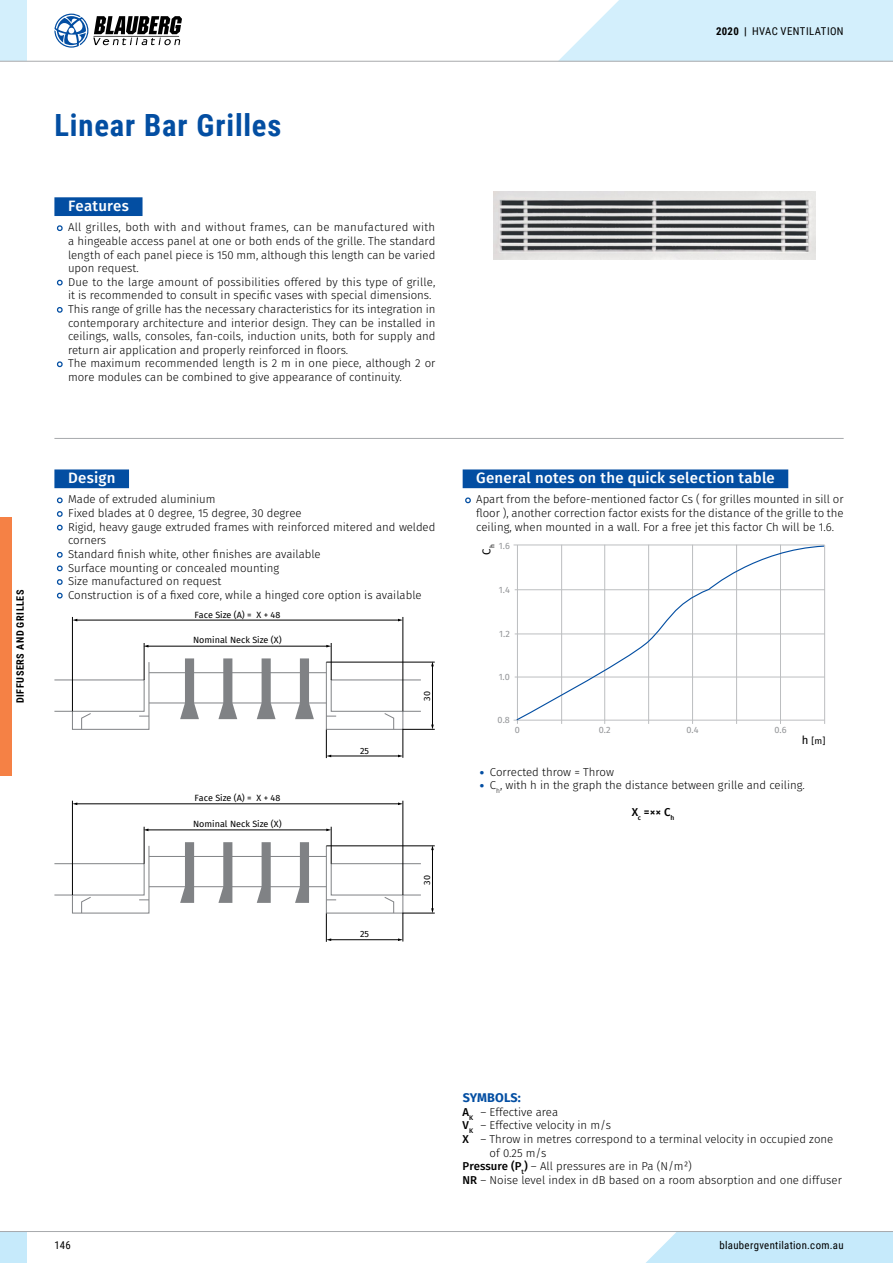
<style>
.page{position:relative;width:893px;height:1263px;background:#fff}
.page>*{position:absolute;margin:0;border:0;box-sizing:border-box;transform-origin:0 0}
.t1{font:700 30.6px "Roboto Condensed";letter-spacing:.025em;color:#034ea2}
.t2{font:500 15px "Fira Sans";letter-spacing:.015em;color:#fff}
.t3{font:700 12.6px "Fira Sans";letter-spacing:.01em;color:#034ea2}
.t4{font:300 11.4px/13.6px "Fira Sans";color:#000}
.t5{font:500 11.4px "Fira Sans";color:#000}
.t6{font:11.4px "Fira Sans";color:#000}
.t7{font:10.8px "Roboto Condensed";letter-spacing:.035em;color:#000}
.t8{font:700 10.2px "Roboto Condensed";letter-spacing:.055em;color:#000}
.t9{font:9.15px "Fira Sans";color:#939598}
.t10{font:9.15px "Fira Sans";color:#000}
.t11{font:9px "Fira Sans";color:#000}
.s1{font-weight:700}
.s2{font-size:11.4px}
.s3{font-weight:700;font-size:12.6px;color:#034ea2}
.s4{font-weight:500}
</style>
<div class="page">
<div style="left:0;top:517px;width:12px;height:259px;background:#f58145"></div>
<hr style="left:54px;top:438px;width:790px;height:1px;background:#a7a9ac">
<img style="left:493px;top:191px;width:323px;height:68px">
<div style="left:54px;top:679px;width:90px;height:33px;border:1px solid #808285"></div>
<div style="left:331px;top:679px;width:90px;height:33px;border:1px solid #808285"></div>
<svg style="left:72px;top:661px;width:78px;height:69px"></svg>
<hr style="left:149px;top:672px;width:177px;height:1px;background:#808285">
<hr style="left:149px;top:703px;width:177px;height:1px;background:#808285">
<svg style="left:180px;top:658px;width:19px;height:61px"></svg>
<svg style="left:218px;top:658px;width:19px;height:61px"></svg>
<svg style="left:257px;top:658px;width:19px;height:61px"></svg>
<svg style="left:295px;top:658px;width:19px;height:61px"></svg>
<svg style="left:72px;top:845px;width:78px;height:69px"></svg>
<hr style="left:149px;top:856px;width:177px;height:1px;background:#808285">
<hr style="left:149px;top:886px;width:177px;height:1px;background:#808285">
<svg style="left:295px;top:842px;width:14px;height:61px"></svg>
<svg style="left:218px;top:842px;width:14px;height:61px"></svg>
<svg style="left:180px;top:842px;width:14px;height:61px"></svg>
<svg style="left:257px;top:842px;width:14px;height:61px"></svg>
<hr style="left:326px;top:662px;width:109px;height:1px;background:#000">
<hr style="left:403px;top:729px;width:32px;height:1px;background:#000">
<hr style="left:432px;top:665px;width:1px;height:60px;background:#000">
<svg style="left:431px;top:661px;width:3px;height:5px"></svg>
<hr style="left:148px;top:646px;width:179px;height:1px;background:#000">
<hr style="left:76px;top:620px;width:323px;height:1px;background:#000">
<hr style="left:403px;top:617px;width:1px;height:94px;background:#000">
<svg style="left:326px;top:661px;width:78px;height:97px"></svg>
<hr style="left:72px;top:617px;width:1px;height:94px;background:#000">
<hr style="left:331px;top:643px;width:1px;height:37px;background:#000">
<hr style="left:144px;top:643px;width:1px;height:37px;background:#000">
<hr style="left:326px;top:845px;width:109px;height:1px;background:#000">
<hr style="left:403px;top:913px;width:32px;height:1px;background:#000">
<hr style="left:432px;top:849px;width:1px;height:60px;background:#000">
<svg style="left:431px;top:845px;width:3px;height:5px"></svg>
<svg style="left:431px;top:908px;width:3px;height:5px"></svg>
<hr style="left:148px;top:830px;width:179px;height:1px;background:#000">
<svg style="left:326px;top:828px;width:5px;height:3px"></svg>
<hr style="left:76px;top:803px;width:323px;height:1px;background:#000">
<svg style="left:398px;top:802px;width:5px;height:3px"></svg>
<hr style="left:403px;top:801px;width:1px;height:94px;background:#000">
<svg style="left:326px;top:845px;width:78px;height:97px"></svg>
<hr style="left:72px;top:801px;width:1px;height:94px;background:#000">
<hr style="left:331px;top:827px;width:1px;height:37px;background:#000">
<hr style="left:144px;top:827px;width:1px;height:37px;background:#000">
<div style="left:54px;top:197px;width:89px;height:19px;background:#034ea2"></div>
<svg style="left:56px;top:225px;width:7px;height:7px"></svg>
<svg style="left:56px;top:279px;width:7px;height:7px"></svg>
<svg style="left:56px;top:307px;width:7px;height:6px"></svg>
<svg style="left:56px;top:361px;width:7px;height:7px"></svg>
<div style="left:54px;top:469px;width:75px;height:19px;background:#034ea2"></div>
<svg style="left:56px;top:497px;width:7px;height:7px"></svg>
<svg style="left:57px;top:511px;width:6px;height:6px"></svg>
<svg style="left:56px;top:524px;width:7px;height:7px"></svg>
<svg style="left:56px;top:551px;width:7px;height:7px"></svg>
<svg style="left:56px;top:565px;width:7px;height:7px"></svg>
<svg style="left:57px;top:579px;width:6px;height:6px"></svg>
<svg style="left:56px;top:592px;width:7px;height:7px"></svg>
<div style="left:463px;top:469px;width:325px;height:19px;background:#034ea2"></div>
<svg style="left:465px;top:497px;width:6px;height:7px"></svg>
<hr style="left:514px;top:545px;width:311px;height:1px;background:#bcbec0">
<hr style="left:824px;top:545px;width:1px;height:179px;background:#bcbec0">
<hr style="left:517px;top:545px;width:1px;height:179px;background:#bcbec0">
<hr style="left:514px;top:720px;width:310px;height:1px;background:#bcbec0">
<hr style="left:515px;top:589px;width:310px;height:1px;background:#bcbec0">
<hr style="left:515px;top:634px;width:310px;height:1px;background:#bcbec0">
<hr style="left:515px;top:677px;width:310px;height:1px;background:#bcbec0">
<hr style="left:561px;top:545px;width:1px;height:179px;background:#bcbec0">
<hr style="left:604px;top:545px;width:1px;height:179px;background:#bcbec0">
<hr style="left:648px;top:545px;width:1px;height:179px;background:#bcbec0">
<hr style="left:692px;top:545px;width:1px;height:179px;background:#bcbec0">
<hr style="left:736px;top:545px;width:1px;height:179px;background:#bcbec0">
<hr style="left:780px;top:545px;width:1px;height:179px;background:#bcbec0">
<svg style="left:516px;top:545px;width:308px;height:176px"></svg>
<svg style="left:558px;top:0;width:335px;height:61px;background:#d7f0fb"></svg>
<div style="left:0;top:0;width:27px;height:61px;background:#d3effc"></div>
<svg style="left:54px;top:14px;width:128px;height:34px"></svg>
<hr style="left:0;top:61px;width:893px;height:1px;background:#a7a9ac">
<div style="left:646px;top:1232px;width:247px;height:31px;background:#c6eafb"></div>
<div style="left:0;top:1231px;width:27px;height:32px;background:#c6eafb"></div>
<hr style="left:0;top:1231px;width:893px;height:1px;background:#a7a9ac">
<h1 class="t1" style="left:54px;top:104px;width:228px">Linear Bar Grilles</h1>
<h2 class="t2" style="left:68px;top:195px;width:63px">Features</h2>
<p class="t4" style="left:68px;top:221px;width:369px">All grilles, both with and without frames, can be manufactured with a hingeable access panel at one or both ends of the grille. The standard length of each panel piece is 150 mm, although this length can be varied upon request.<br>Due to the large amount of possibilities offered by this type of grille, it is recommended to consult in specific vases with special dimensions.<br>This range of grille has the necessary characteristics for its integration in contemporary architecture and interior design. They can be installed in ceilings, walls, consoles, fan-coils, induction units, both for supply and return air application and properly reinforced in floors.<br>The maximum recommended length is 2 m in one piece, although 2 or more modules can be combined to give appearance of continuity.</p>
<p class="t8" style="left:13px;top:703px;width:115px;rotate:-90deg">DIFFUSERS AND GRILLES</p>
<h2 class="t2" style="left:68px;top:467px;width:49px">Design</h2>
<p class="t4" style="left:68px;top:493px;width:369px">Made of extruded aluminium<br>Fixed blades at 0 degree, 15 degree, 30 degree<br>Rigid, heavy gauge extruded frames with reinforced mitered and welded corners<br>Standard finish white, other finishes are available<br>Surface mounting or concealed mounting<br>Size manufactured on request<br>Construction is of a fixed core, while a hinged core option is available</p>
<p class="t11" style="left:194px;top:608px;width:88px">Face Size (A) = X + 48</p>
<p class="t11" style="left:193px;top:634px;width:90px">Nominal Neck Size (X)</p>
<p class="t11" style="left:194px;top:792px;width:88px">Face Size (A) = X + 48</p>
<p class="t11" style="left:193px;top:818px;width:90px">Nominal Neck Size (X)</p>
<p class="t11" style="left:360px;top:744px;width:10px">25</p>
<p class="t11" style="left:360px;top:928px;width:10px">25</p>
<p class="t11" style="left:421px;top:701px;width:11px;rotate:-90deg">30</p>
<p class="t11" style="left:421px;top:885px;width:11px;rotate:-90deg">30</p>
<p class="t7" style="left:716px;top:23px;width:129px"><span class="s1">2020 |</span> HVAC VENTILATION</p>
<h2 class="t2" style="left:476px;top:467px;width:300px">General notes on the quick selection table</h2>
<p class="t4" style="left:476px;top:493px;width:369px;text-align:justify">Apart from the before-mentioned factor Cs ( for grilles mounted in sill or floor ), another correction factor exists for the distance of the grille to the ceiling, when mounted in a wall. For a free jet this factor Ch will be 1.6.</p>
<p class="t9" style="left:499px;top:539px;width:12px">1.6</p>
<p class="t6" style="left:479px;top:555px;width:12px;rotate:-90deg">C<sub>h</sub></p>
<p class="t9" style="left:499px;top:584px;width:12px">1.4</p>
<p class="t9" style="left:499px;top:628px;width:12px">1.2</p>
<p class="t9" style="left:499px;top:670px;width:13px">1.0</p>
<p class="t9" style="left:498px;top:713px;width:14px">0.8</p>
<p class="t9" style="left:515px;top:723px;width:7px">0</p>
<p class="t9" style="left:599px;top:723px;width:13px">0.2</p>
<p class="t9" style="left:686px;top:723px;width:14px">0.4</p>
<p class="t9" style="left:774px;top:723px;width:14px">0.6</p>
<p class="t10" style="left:802px;top:734px;width:25px"><span class="s2">h</span> [m]</p>
<p class="t4" style="left:480px;top:766px;width:136px"><span class="s3">•</span> Corrected throw = Throw</p>
<p class="t4" style="left:480px;top:779px;width:327px"><span class="s3">•</span> C<sub>h</sub>, with h in the graph the distance between grille and ceiling.</p>
<p class="t5" style="left:632px;top:804px;width:44px">X<sub>c</sub> =×× C<sub>h</sub></p>
<p class="t3" style="left:463px;top:1089px;width:60px">SYMBOLS:</p>
<p class="t4" style="left:463px;top:1106px;width:97px"><span class="s4">A</span><sub>K</sub> – Effective area</p>
<p class="t4" style="left:463px;top:1119px;width:150px"><span class="s4">V</span><sub>K</sub> – Effective velocity in m/s</p>
<p class="t4" style="left:463px;top:1133px;width:372px"><span class="s4">X</span> – Throw in metres correspond to a terminal velocity in occupied zone</p>
<p class="t4" style="left:490px;top:1147px;width:58px">of 0.25 m/s</p>
<p class="t4" style="left:463px;top:1160px;width:231px"><span class="s4">Pressure (P</span><sub>t</sub><span class="s4">)</span> – All pressures are in Pa (N/m²)</p>
<p class="t4" style="left:463px;top:1174px;width:381px"><span class="s4">NR</span> – Noise level index in dB based on a room absorption and one diffuser</p>
<p class="t7" style="left:54px;top:1238px;width:18px">146</p>
<p class="t7" style="left:719px;top:1238px;width:126px">blaubergventilation.com.au</p>
</div>
